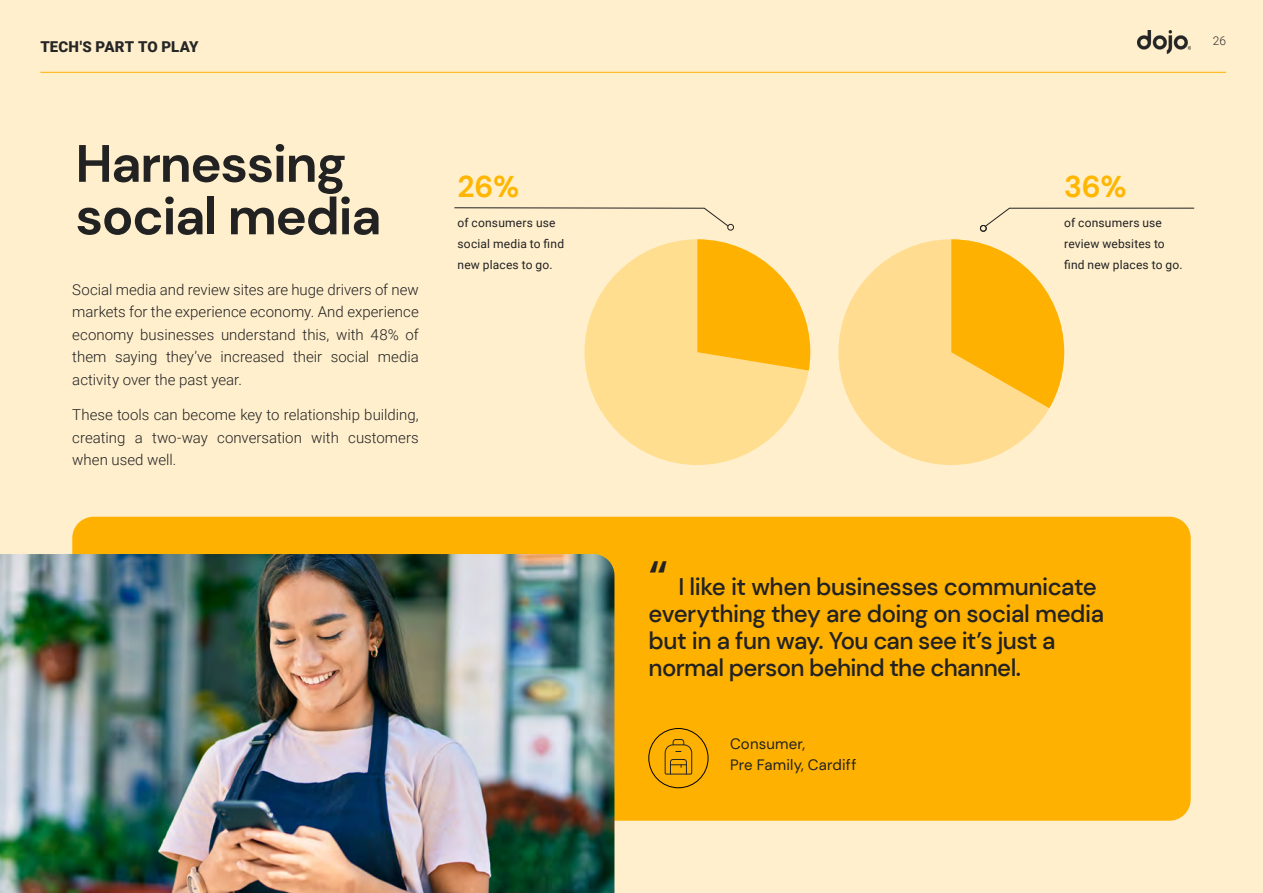
<style>
.page{position:relative;width:1263px;height:893px;background:#ffefcd}
.page>*{position:absolute;margin:0;border:0;box-sizing:border-box;transform-origin:0 0}
.t1{font:700 52.5px/52.5px "DM Sans";letter-spacing:-.025em;color:#222}
.t2{font:700 30px "DM Sans";color:#ffb600}
.t3{font:500 24px/27px "DM Sans";letter-spacing:-.025em;color:#222}
.t4{font:300 15px/22.5px "Roboto";color:#212121;text-align:justify}
.t5{font:15px/21px "DM Sans";letter-spacing:.01em;color:#222}
.t6{font:900 15px "Roboto";letter-spacing:.005em;color:#252625}
.t7{font:12px/21px "Roboto";letter-spacing:.015em;color:#212121}
.t8{font:300 12px "Roboto";color:#2c2d2c}
.s1{font-size:48px}
</style>
<div class="page">
<div style="left:838px;top:239px;width:226px;height:226px;background:#ffdc8f;border-radius:50%"></div>
<svg style="left:951px;top:239px;width:113px;height:169px"></svg>
<svg style="left:985px;top:207px;width:210px;height:20px"></svg>
<div style="left:980px;top:225px;width:7px;height:7px;border:1px solid #191613;border-radius:50%"></div>
<div style="left:980px;top:225px;width:6px;height:7px;border:1px solid #212121;border-radius:50%"></div>
<div style="left:584px;top:239px;width:226px;height:226px;background:#ffde8f;border-radius:50%"></div>
<svg style="left:697px;top:239px;width:113px;height:131px"></svg>
<svg style="left:454px;top:207px;width:275px;height:19px"></svg>
<div style="left:727px;top:224px;width:7px;height:7px;border:1px solid #212121;border-radius:50%"></div>
<div style="left:72px;top:517px;width:1119px;height:304px;background:#ffb100;border-radius:21px"></div>
<div style="left:648px;top:728px;width:60px;height:60px;border:1px solid #000;border-radius:50%"></div>
<svg style="left:664px;top:739px;width:28px;height:36px"></svg>
<img style="left:0;top:554px;width:614px;height:339px">
<hr style="left:40px;top:72px;width:1186px;height:1px;background:#ffb100">
<img style="left:1138px;top:31px;width:53px;height:23px">
<p class="t6" style="left:40px;top:36px;width:160px">TECH'S PART TO PLAY</p>
<h1 class="t1" style="left:76px;top:137px;width:307px">Harnessing social media</h1>
<p class="t4" style="left:72px;top:278px;width:348px">Social media and review sites are huge drivers of new markets for the experience economy. And experience economy businesses understand this, with 48% of them saying they’ve increased their social media activity over the past year.</p>
<p class="t4" style="left:72px;top:403px;width:348px">These tools can become key to relationship building, creating a two-way conversation with customers when used well.</p>
<h2 class="t2" style="left:458px;top:168px;width:63px">26%</h2>
<p class="t7" style="left:458px;top:212px;width:108px">of consumers use social media to find new places to go.</p>
<p class="t8" style="left:1213px;top:32px;width:15px">26</p>
<h2 class="t2" style="left:1064px;top:168px;width:64px">36%</h2>
<p class="t7" style="left:1064px;top:212px;width:120px">of consumers use review websites to find new places to go.</p>
<h3 class="t3" style="left:648px;top:573px;width:457px"><span class="s1">“</span> I like it when businesses communicate everything they are doing on social media but in a fun way. You can see it’s just a normal person behind the channel.</h3>
<p class="t5" style="left:730px;top:733px;width:128px">Consumer,<br>Pre Family, Cardiff</p>
</div>
